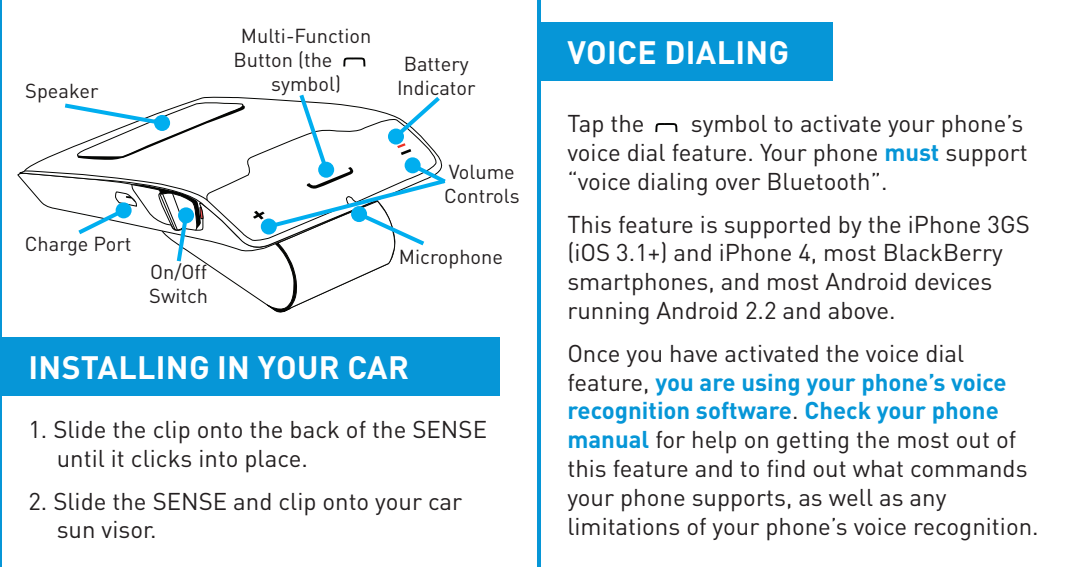
<style>
.page{position:relative;width:1078px;height:567px;background:#fff}
.page>*{position:absolute;margin:0;border:0;box-sizing:border-box;transform-origin:0 0}
.t1{font:700 32px "DINOT";letter-spacing:.01em;color:#fff}
.t2{font:24px/28.8px "DINOT";color:#231f20}
.t3{font:21.2px "Eurostar";letter-spacing:.02em;color:#201d1e}
.t4{font:20px/24px "DINOT";color:#231f20}
.s1{font-weight:700;color:#0696d7}
</style>
<div class="page">
<svg style="left:19px;top:96px;width:234px;height:156px"></svg>
<svg style="left:205px;top:118px;width:48px;height:123px"></svg>
<svg style="left:24px;top:170px;width:184px;height:96px"></svg>
<div style="left:178px;top:207px;width:16px;height:16px;background:#00aeef;border-radius:50%"></div>
<svg style="left:253px;top:94px;width:193px;height:219px"></svg>
<div style="left:351px;top:206px;width:16px;height:16px;background:#00aeef;border-radius:50%"></div>
<svg style="left:343px;top:57px;width:23px;height:10px"></svg>
<svg style="left:60px;top:101px;width:187px;height:59px"></svg>
<div style="left:154px;top:115px;width:16px;height:16px;background:#00aeef;border-radius:50%"></div>
<hr style="left:0;top:0;width:2px;height:567px;background:#0696d7">
<hr style="left:537px;top:0;width:4px;height:567px;background:#0696d7">
<div style="left:539px;top:23px;width:292px;height:58px;background:#0696d7"></div>
<svg style="left:655px;top:123px;width:23px;height:10px"></svg>
<div style="left:0;top:337px;width:499px;height:58px;background:#0696d7"></div>
<p class="t4" style="left:25px;top:78px;width:75px">Speaker</p>
<p class="t4" style="left:241px;top:23px;width:132px">Multi-Function</p>
<p class="t4" style="left:233px;top:47px;width:100px">Button (the</p>
<p class="t4" style="left:271px;top:71px;width:71px">symbol)</p>
<p class="t4" style="left:25px;top:231px;width:108px">Charge Port</p>
<p class="t4" style="left:149px;top:259px;width:60px">On/Off<br>Switch</p>
<p class="t4" style="left:397px;top:51px;width:80px;text-align:center">Battery<br>Indicator</p>
<p class="t4" style="left:444px;top:159px;width:77px">Volume<br>Controls</p>
<p class="t4" style="left:399px;top:244px;width:106px">Microphone</p>
<h1 class="t1" style="left:29px;top:345px;width:382px">INSTALLING IN YOUR CAR</h1>
<p class="t2" style="left:57px;top:414px;width:432px;text-indent:-28px">1. Slide the clip onto the back of the SENSE until it clicks into place.</p>
<p class="t2" style="left:57px;top:485px;width:407px;text-indent:-28px">2. Slide the SENSE and clip onto your car sun visor.</p>
<h1 class="t1" style="left:567px;top:31px;width:223px">VOICE DIALING</h1>
<p class="t2" style="left:567px;top:108px;width:462px;text-indent:123px">symbol to activate your phone’s voice dial feature. Your phone <span class="s1">must</span> support “voice dialing over Bluetooth”.</p>
<p class="t2" style="left:567px;top:209px;width:464px">This feature is supported by the iPhone 3GS (iOS 3.1+) and iPhone 4, most BlackBerry smartphones, and most Android devices running Android 2.2 and above.</p>
<p class="t2" style="left:567px;top:338px;width:472px">Once you have activated the voice dial feature, <span class="s1">you are using your phone’s voice recognition software</span>. <span class="s1">Check your phone manual</span> for help on getting the most out of this feature and to find out what commands your phone supports, as well as any limitations of your phone’s voice recognition.</p>
<p class="t2" style="left:567px;top:108px;width:79px">Tap the</p>
<p class="t3" style="left:556px;top:445px;width:75px">BlueAnt</p>
</div>
